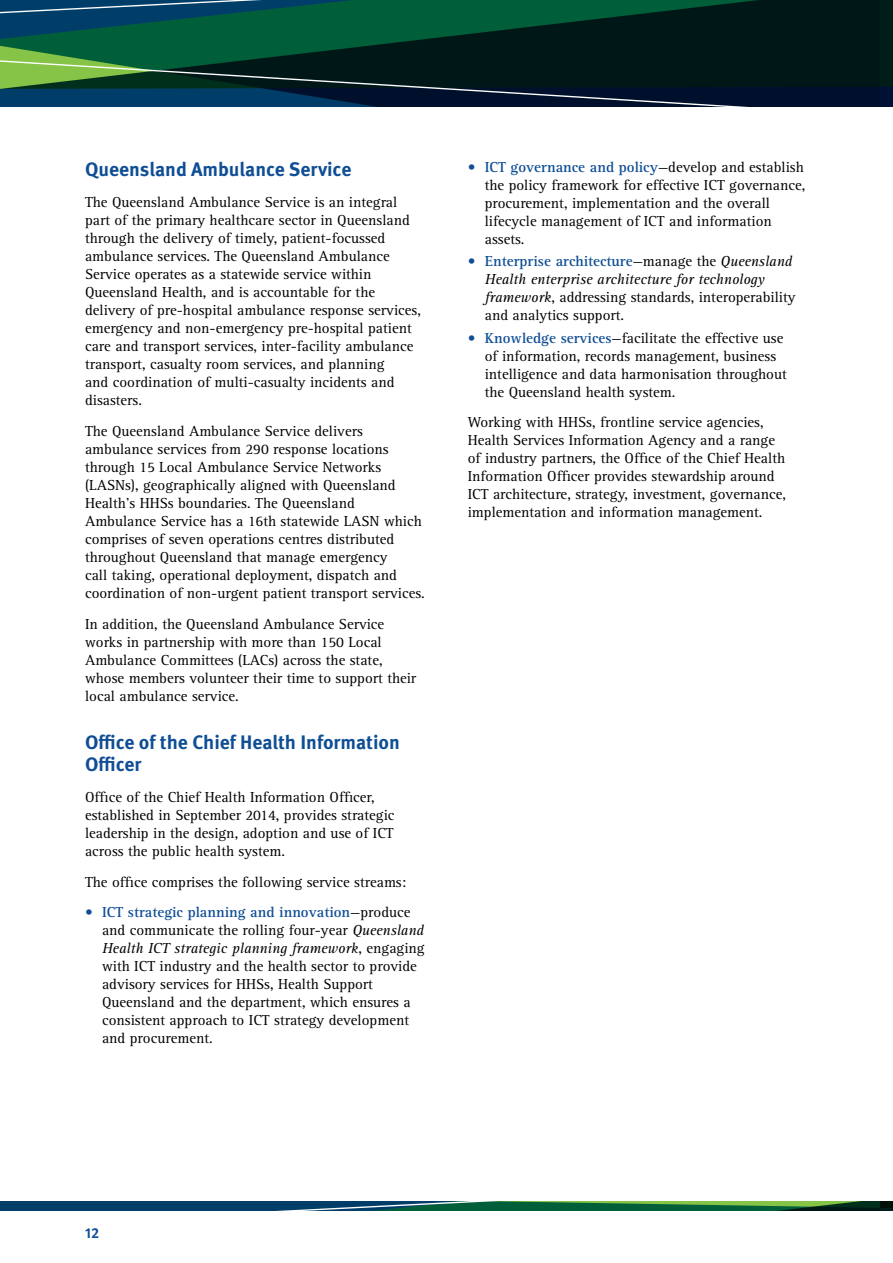
<style>
.page{position:relative;width:893px;height:1263px;background:#fff}
.page>*{position:absolute;margin:0;border:0;box-sizing:border-box;transform-origin:0 0}
.t1{font:700 19.5px/22.5px "Meta OT";color:#0f4e95}
.t2{font:15px/18px "Rotis Serif Std";color:#000}
.t3{font:700 14.4px "Meta OT";color:#0f4e95}
.s1{color:#0f4e95}
.s2{font-weight:700;color:#0f4e95}
.s3{font-style:italic}
</style>
<div class="page">
<svg style="left:0;top:0;width:893px;height:106px;background:#083631"></svg>
<svg style="left:0;top:1202px;width:893px;height:8px;background:#155a52"></svg>
<h1 class="t1" style="left:85px;top:158px;width:268px">Queensland Ambulance Service</h1>
<p class="t2" style="left:85px;top:194px;width:337px">The Queensland Ambulance Service is an integral part of the primary healthcare sector in Queensland through the delivery of timely, patient-focussed ambulance services. The Queensland Ambulance Service operates as a statewide service within Queensland Health, and is accountable for the delivery of pre-hospital ambulance response services, emergency and non-emergency pre-hospital patient care and transport services, inter-facility ambulance transport, casualty room services, and planning<br>and coordination of multi-casualty incidents and disasters.</p>
<p class="t2" style="left:85px;top:422px;width:341px">The Queensland Ambulance Service delivers ambulance services from 290 response locations through 15 Local Ambulance Service Networks (LASNs), geographically aligned with Queensland Health’s HHSs boundaries. The Queensland Ambulance Service has a 16th statewide LASN which comprises of seven operations centres distributed throughout Queensland that manage emergency<br>call taking, operational deployment, dispatch and coordination of non-urgent patient transport services.</p>
<p class="t2" style="left:85px;top:615px;width:333px">In addition, the Queensland Ambulance Service works in partnership with more than 150 Local Ambulance Committees (LACs) across the state, whose members volunteer their time to support their local ambulance service.</p>
<h1 class="t1" style="left:85px;top:731px;width:316px">Office of the Chief Health Information<br>Officer</h1>
<p class="t2" style="left:85px;top:788px;width:311px">Office of the Chief Health Information Officer, established in September 2014, provides strategic leadership in the design, adoption and use of ICT across the public health system.</p>
<p class="t2" style="left:85px;top:873px;width:323px">The office comprises the following service streams:</p>
<p class="t2" style="left:102px;top:904px;width:324px;text-indent:-17px"><span class="s1">•</span> <span class="s2">ICT strategic planning and innovation</span>—produce and communicate the rolling four-year <span class="s3">Queensland Health ICT strategic planning framework</span>, engaging with ICT industry and the health sector to provide advisory services for HHSs, Health Support Queensland and the department, which ensures a consistent approach to ICT strategy development and procurement.</p>
<p class="t2" style="left:485px;top:158px;width:322px;text-indent:-17px"><span class="s1">•</span> <span class="s2">ICT governance and policy</span>—develop and establish the policy framework for effective ICT governance, procurement, implementation and the overall lifecycle management of ICT and information assets.</p>
<p class="t2" style="left:485px;top:253px;width:312px;text-indent:-17px"><span class="s1">•</span> <span class="s2">Enterprise architecture</span>—manage the <span class="s3">Queensland Health enterprise architecture for technology framework</span>, addressing standards, interoperability and analytics support.</p>
<p class="t2" style="left:485px;top:329px;width:303px;text-indent:-17px"><span class="s1">•</span> <span class="s2">Knowledge services</span>—facilitate the effective use of information, records management, business intelligence and data harmonisation throughout the Queensland health system.</p>
<p class="t2" style="left:468px;top:414px;width:320px">Working with HHSs, frontline service agencies, Health Services Information Agency and a range of industry partners, the Office of the Chief Health Information Officer provides stewardship around ICT architecture, strategy, investment, governance, implementation and information management.</p>
<p class="t3" style="left:85px;top:1223px;width:16px">12</p>
</div>
